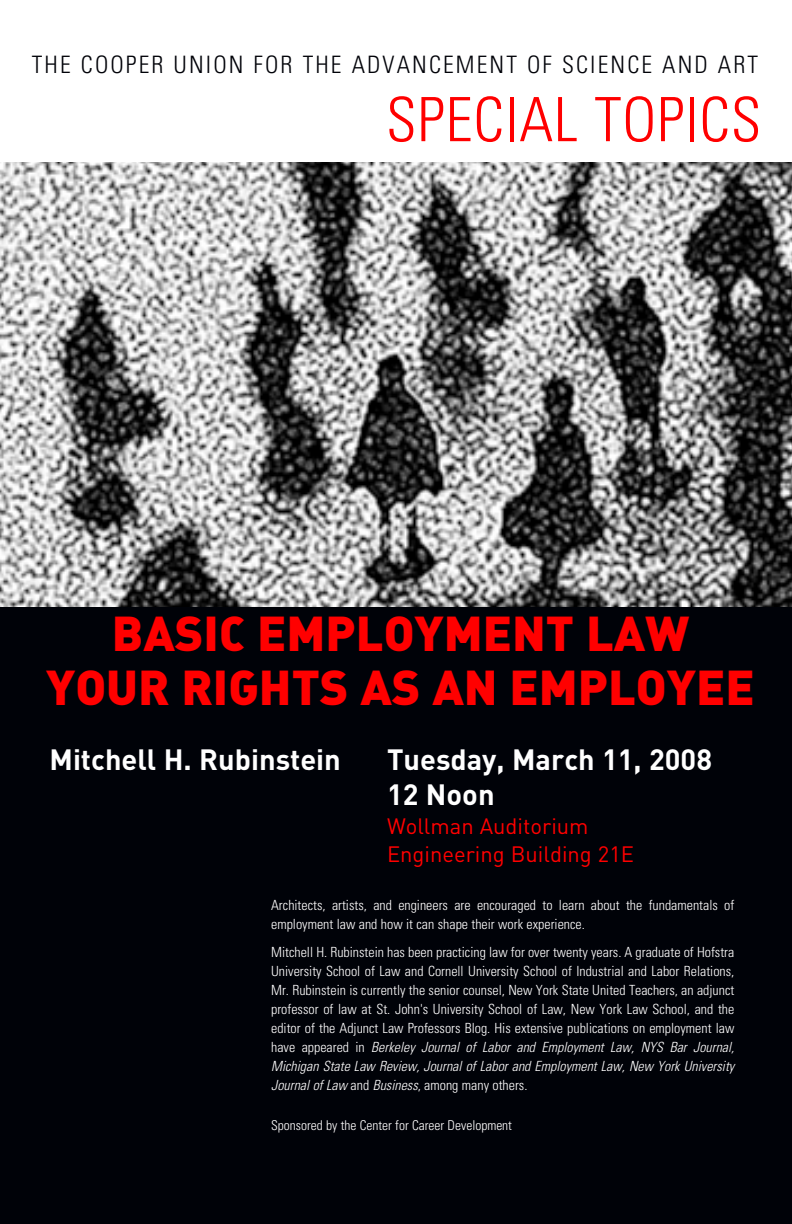
<style>
.page{position:relative;width:792px;height:1224px;background:#fff}
.page>*{position:absolute;margin:0;border:0;box-sizing:border-box;transform-origin:0 0}
.t1{font:300 condensed 61.2px "Univers";letter-spacing:.015em;color:#f00}
.t2{font:48.3px/54px "DIN Black Alternate";color:#f00;text-align:center}
.t3{font:700 29px/34.8px "DIN";color:#fff}
.t4{font:300 condensed 24px "Univers";letter-spacing:.09em;color:#000208}
.t5{font:22px/27.9px "DIN";color:#f00}
.t6{font:300 condensed 14px/19px "Univers";color:#fff}
.t7{font:300 condensed 13.5px "Univers";color:#fff}
.s1{font-style:italic}
</style>
<div class="page">
<img style="left:0;top:162px;width:792px;height:446px">
<div style="left:0;top:608px;width:792px;height:616px;background:#000208"></div>
<h3 class="t4" style="left:32px;top:56px;width:728px">THE COOPER UNION FOR THE ADVANCEMENT OF SCIENCE AND ART</h3>
<h1 class="t1" style="left:386px;top:97px;width:377px">SPECIAL TOPICS</h1>
<h2 class="t2" style="left:46px;top:608px;width:710px">BASIC EMPLOYMENT LAW<br>YOUR RIGHTS AS AN EMPLOYEE</h2>
<h3 class="t3" style="left:49px;top:743px;width:293px">Mitchell H. Rubinstein</h3>
<h3 class="t3" style="left:387px;top:743px;width:327px">Tuesday, March 11, 2008<br>12 Noon</h3>
<h3 class="t5" style="left:387px;top:812px;width:249px">Wollman Auditorium<br>Engineering Building 21E</h3>
<p class="t6" style="left:271px;top:897px;width:465px">Architects, artists, and engineers are encouraged to learn about the fundamentals of employment law and how it can shape their work experience.</p>
<p class="t6" style="left:271px;top:944px;width:465px;text-align:justify">Mitchell H. Rubinstein has been practicing law for over twenty years. A graduate of Hofstra University School of Law and Cornell University School of Industrial and Labor Relations, Mr. Rubinstein is currently the senior counsel, New York State United Teachers, an adjunct professor of law at St. John's University School of Law, New York Law School, and the editor of the Adjunct Law Professors Blog. His extensive publications on employment law have appeared in <span class="s1">Berkeley Journal of Labor and Employment Law, NYS Bar Journal, Michigan State Law Review, Journal of Labor and Employment Law, New York University Journal of Law</span> and <span class="s1">Business</span>, among many others.</p>
<p class="t7" style="left:271px;top:1120px;width:242px">Sponsored by the Center for Career Development</p>
</div>
